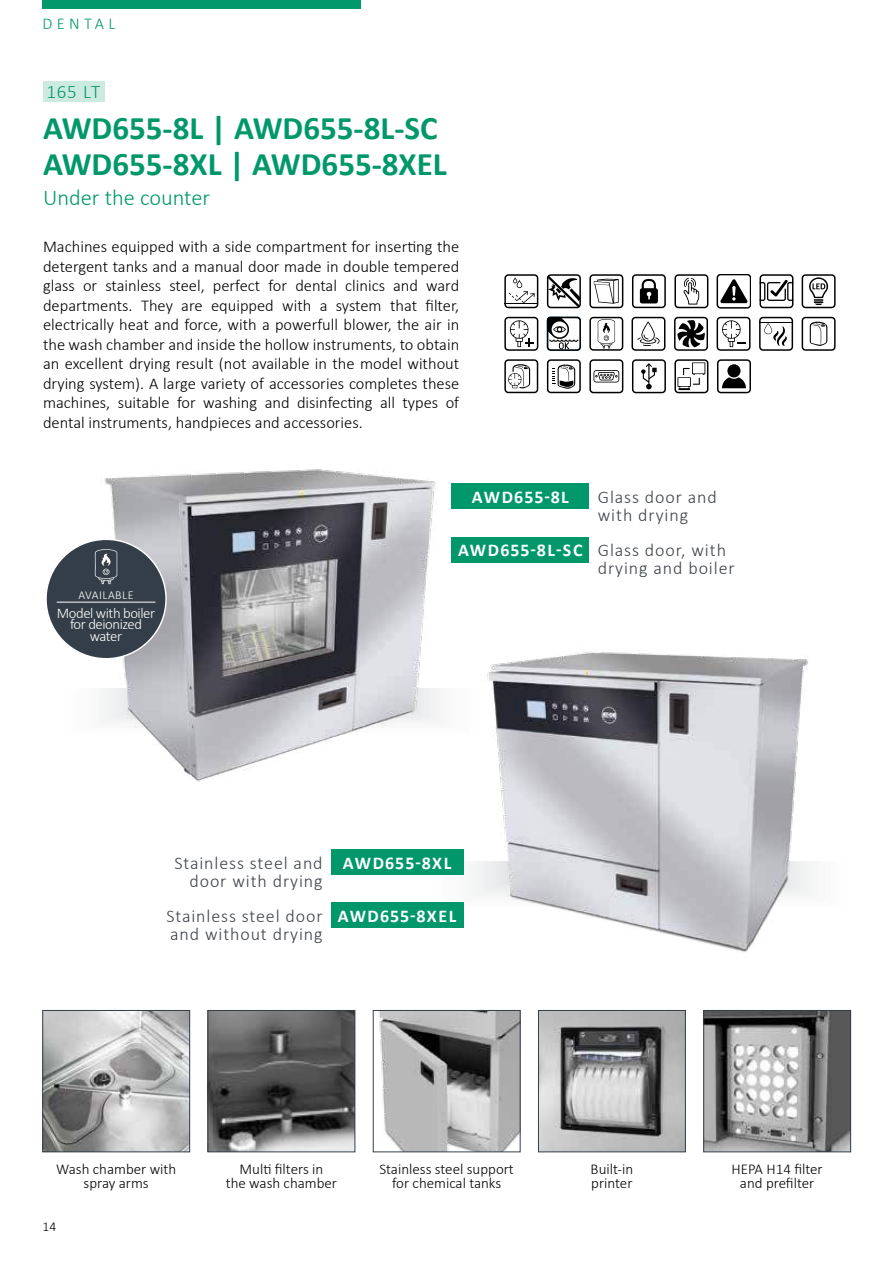
<style>
.page{position:relative;width:893px;height:1263px;background:#fff}
.page>*{position:absolute;margin:0;border:0;box-sizing:border-box;transform-origin:0 0}
.t1{font:700 33px/36px "Calibri";color:#00986b}
.t2{font:300 22.5px "Calibri";color:#00986b}
.t3{font:300 18.9px "Calibri";color:#00986b}
.t4{font:300 18px/18px "Calibri";letter-spacing:.05em;color:#3d424a}
.t5{font:700 18px "Calibri";letter-spacing:.07em;color:#fff}
.t6{font:300 16.5px/19.5px "Calibri";color:#000;text-align:justify}
.t7{font:300 16.5px "Calibri";letter-spacing:.26em;color:#01996c}
.t8{font:300 15px/13.5px "Calibri";color:#000;text-align:center}
.t9{font:300 14.7px/11.7px "Calibri";letter-spacing:-.03em;color:#fff;text-align:center}
.t10{font:300 13.5px "Calibri";color:#000}
.t11{font:300 12px "Calibri";letter-spacing:.04em;color:#fff}
</style>
<div class="page">
<img style="left:101px;top:469px;width:338px;height:313px">
<div style="left:43px;top:0;width:318px;height:9px;background:#01996c"></div>
<svg style="left:43px;top:81px;width:61px;height:21px"></svg>
<img style="left:44px;top:1012px;width:144px;height:138px">
<div style="left:42px;top:1010px;width:148px;height:142px;border:1px solid #333e48"></div>
<img style="left:378px;top:1012px;width:140px;height:138px">
<div style="left:373px;top:1010px;width:147px;height:142px;border:1px solid #333e48"></div>
<img style="left:210px;top:1012px;width:143px;height:138px">
<div style="left:208px;top:1010px;width:147px;height:142px;border:1px solid #333e48"></div>
<img style="left:705px;top:1012px;width:144px;height:138px">
<div style="left:703px;top:1010px;width:148px;height:142px;border:1px solid #333e48"></div>
<img style="left:540px;top:1012px;width:144px;height:138px">
<div style="left:538px;top:1010px;width:148px;height:142px;border:1px solid #333e48"></div>
<div style="left:451px;top:483px;width:138px;height:26px;background:#00986b"></div>
<div style="left:331px;top:849px;width:132px;height:25px;background:#00986b"></div>
<div style="left:451px;top:537px;width:138px;height:25px;background:#00986b"></div>
<div style="left:331px;top:902px;width:132px;height:26px;background:#00986b"></div>
<div style="left:46px;top:539px;width:120px;height:120px;background:#333e48;border-radius:50%"></div>
<hr style="left:57px;top:602px;width:98px;height:1px;background:#fff">
<svg style="left:95px;top:549px;width:22px;height:35px"></svg>
<div style="left:717px;top:274px;width:34px;height:34px;border:1px solid #000;border-radius:3px"></div>
<svg style="left:720px;top:279px;width:28px;height:24px"></svg>
<svg style="left:508px;top:364px;width:22px;height:25px"></svg>
<div style="left:504px;top:359px;width:34px;height:34px;border:1px solid #000;border-radius:3px"></div>
<svg style="left:552px;top:364px;width:23px;height:25px"></svg>
<div style="left:547px;top:359px;width:34px;height:34px;border:1px solid #000;border-radius:3px"></div>
<svg style="left:810px;top:321px;width:17px;height:25px"></svg>
<div style="left:802px;top:317px;width:34px;height:34px;border:1px solid #000;border-radius:3px"></div>
<svg style="left:640px;top:279px;width:18px;height:24px"></svg>
<div style="left:632px;top:274px;width:34px;height:34px;border:1px solid #000;border-radius:3px"></div>
<hr style="left:504px;top:304px;width:34px;height:1px;background:#000">
<svg style="left:509px;top:277px;width:26px;height:26px"></svg>
<div style="left:504px;top:274px;width:34px;height:34px;border:1px solid #000;border-radius:3px"></div>
<svg style="left:594px;top:279px;width:25px;height:25px"></svg>
<div style="left:589px;top:274px;width:34px;height:34px;border:1px solid #000;border-radius:3px"></div>
<svg style="left:677px;top:320px;width:28px;height:27px"></svg>
<div style="left:674px;top:317px;width:34px;height:34px;border:1px solid #000;border-radius:3px"></div>
<svg style="left:809px;top:277px;width:19px;height:28px"></svg>
<div style="left:802px;top:274px;width:34px;height:34px;border:1px solid #000;border-radius:3px"></div>
<svg style="left:547px;top:317px;width:32px;height:32px"></svg>
<div style="left:547px;top:317px;width:34px;height:34px;border:1px solid #000;border-radius:3px"></div>
<svg style="left:509px;top:320px;width:24px;height:27px"></svg>
<div style="left:504px;top:317px;width:34px;height:34px;border:1px solid #000;border-radius:3px"></div>
<svg style="left:761px;top:280px;width:30px;height:21px"></svg>
<div style="left:759px;top:274px;width:34px;height:34px;border:1px solid #000;border-radius:3px"></div>
<svg style="left:593px;top:370px;width:26px;height:12px"></svg>
<div style="left:589px;top:359px;width:34px;height:34px;border:1px solid #000;border-radius:3px"></div>
<svg style="left:677px;top:362px;width:28px;height:28px"></svg>
<div style="left:674px;top:359px;width:34px;height:34px;border:1px solid #000;border-radius:3px"></div>
<svg style="left:637px;top:321px;width:23px;height:25px"></svg>
<div style="left:631px;top:317px;width:34px;height:34px;border:1px solid #000;border-radius:3px"></div>
<svg style="left:598px;top:319px;width:17px;height:29px"></svg>
<div style="left:589px;top:317px;width:34px;height:34px;border:1px solid #000;border-radius:3px"></div>
<svg style="left:547px;top:275px;width:33px;height:33px"></svg>
<div style="left:547px;top:274px;width:34px;height:34px;border:1px solid #000;border-radius:3px"></div>
<svg style="left:764px;top:323px;width:23px;height:23px"></svg>
<hr style="left:759px;top:322px;width:33px;height:1px;background:#000">
<div style="left:759px;top:317px;width:34px;height:34px;border:1px solid #000;border-radius:3px"></div>
<div style="left:674px;top:274px;width:34px;height:34px;border:1px solid #000;border-radius:3px"></div>
<svg style="left:684px;top:278px;width:15px;height:27px"></svg>
<svg style="left:641px;top:363px;width:16px;height:26px"></svg>
<div style="left:632px;top:359px;width:34px;height:34px;border:1px solid #000;border-radius:3px"></div>
<svg style="left:722px;top:377px;width:24px;height:11px"></svg>
<div style="left:727px;top:364px;width:14px;height:13px;background:#000;border-radius:50%"></div>
<div style="left:717px;top:359px;width:34px;height:34px;border:1px solid #000;border-radius:3px"></div>
<svg style="left:722px;top:320px;width:24px;height:27px"></svg>
<div style="left:717px;top:317px;width:33px;height:34px;border:1px solid #000;border-radius:3px"></div>
<img style="left:481px;top:652px;width:333px;height:300px">
<p class="t7" style="left:43px;top:13px;width:74px">DENTAL</p>
<p class="t3" style="left:46px;top:80px;width:55px">165 LT</p>
<h1 class="t1" style="left:43px;top:110px;width:405px">AWD655-8L | AWD655-8L-SC<br>AWD655-8XL | AWD655-8XEL</h1>
<h2 class="t2" style="left:43px;top:183px;width:169px">Under the counter</h2>
<p class="t6" style="left:43px;top:237px;width:418px">Machines equipped with a side compartment for inserting the detergent tanks and a manual door made in double tempered glass or stainless steel, perfect for dental clinics and ward departments. They are equipped with a system that filter, electrically heat and force, with a powerfull blower, the air in the wash chamber and inside the hollow instruments, to obtain an excellent drying result (not available in the model without drying system). A large variety of accessories completes these machines, suitable for washing and disinfecting all types of dental instruments, handpieces and accessories.</p>
<p class="t11" style="left:78px;top:587px;width:57px">AVAILABLE</p>
<p class="t9" style="left:57px;top:607px;width:100px">Model with boiler for deionized water</p>
<p class="t5" style="left:472px;top:484px;width:98px">AWD655-8L</p>
<p class="t5" style="left:458px;top:538px;width:126px">AWD655-8L-SC</p>
<p class="t4" style="left:598px;top:488px;width:121px">Glass door and with drying</p>
<p class="t4" style="left:598px;top:541px;width:138px">Glass door, with drying and boiler</p>
<p class="t4" style="left:174px;top:853px;width:150px;text-align:right">Stainless steel and door with drying</p>
<p class="t4" style="left:166px;top:907px;width:158px">Stainless steel door and without drying</p>
<p class="t5" style="left:343px;top:850px;width:110px">AWD655-8XL</p>
<p class="t5" style="left:338px;top:903px;width:120px">AWD655-8XEL</p>
<p class="t8" style="left:56px;top:1162px;width:122px">Wash chamber with spray arms</p>
<p class="t8" style="left:226px;top:1162px;width:113px">Multi filters in<br>the wash chamber</p>
<p class="t8" style="left:379px;top:1162px;width:136px">Stainless steel support for chemical tanks</p>
<p class="t8" style="left:591px;top:1162px;width:44px;text-align:left">Built-in printer</p>
<p class="t8" style="left:732px;top:1162px;width:93px">HEPA H14 filter and prefilter</p>
<p class="t10" style="left:43px;top:1218px;width:15px">14</p>
</div>
